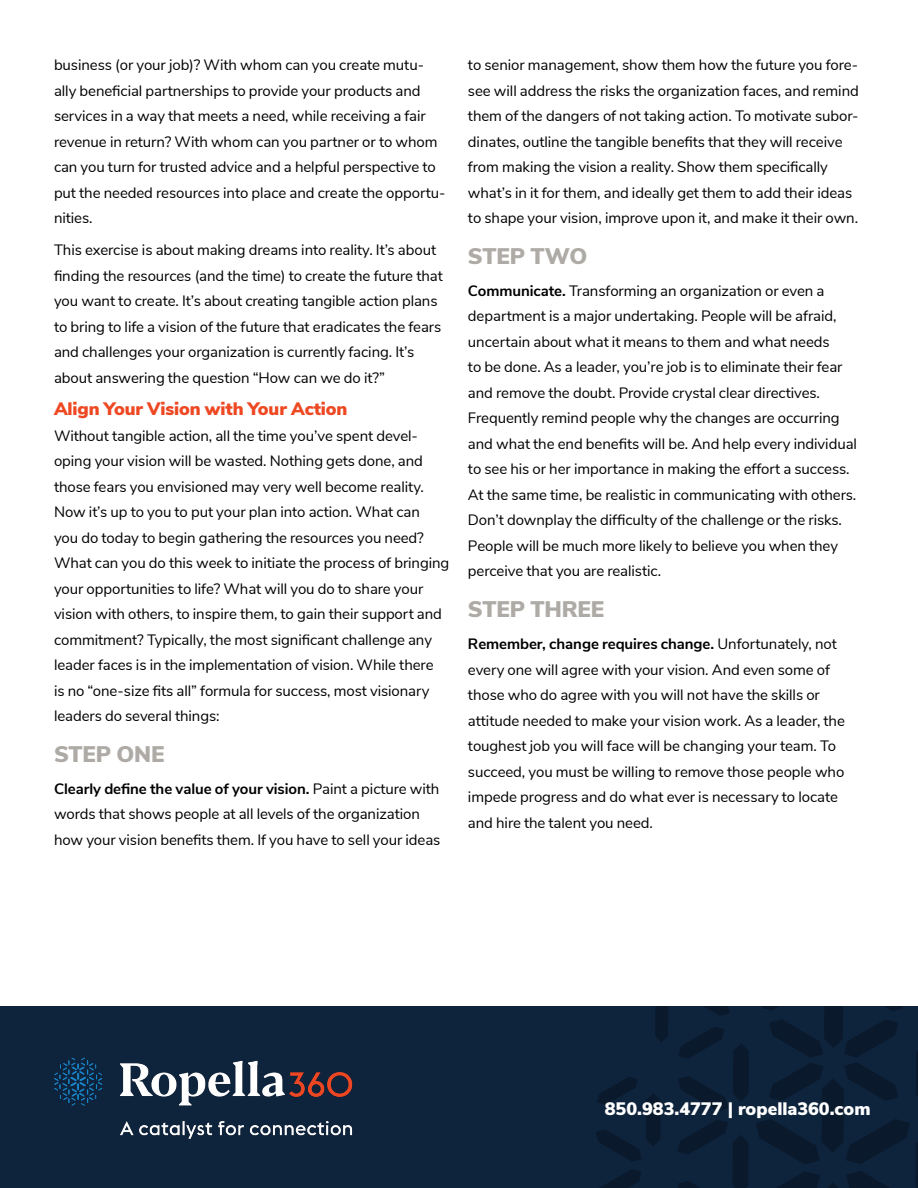
<style>
.page{position:relative;width:918px;height:1188px;background:#fff}
.page>*{position:absolute;margin:0;border:0;box-sizing:border-box;transform-origin:0 0}
.t1{font:900 22.5px "Nunito Sans";letter-spacing:-.005em;color:#aeaaa6}
.t2{font:900 18px "Nunito Sans";letter-spacing:-.005em;color:#ee4823}
.t3{font:900 18px "Nunito Sans";color:#fff}
.t4{font:15px/25.5px "Nunito Sans";letter-spacing:-.005em;color:#000}
.s1{font-weight:700}
</style>
<div class="page">
<div style="left:0;top:1006px;width:918px;height:182px;background:#0e233c"></div>
<svg style="left:596px;top:1006px;width:322px;height:182px"></svg>
<img style="left:54px;top:1057px;width:299px;height:82px">
<p class="t4" style="left:54px;top:51px;width:393px">business (or your job)? With whom can you create mutu&shy;ally beneficial partnerships to provide your products and services in a way that meets a need, while receiving a fair revenue in return? With whom can you partner or to whom can you turn for trusted advice and a helpful perspective to put the needed resources into place and create the opportu&shy;nities.</p>
<p class="t4" style="left:54px;top:236px;width:390px">This exercise is about making dreams into reality. It’s about finding the resources (and the time) to create the future that you want to create. It’s about creating tangible action plans to bring to life a vision of the future that eradicates the fears and challenges your organization is currently facing. It’s about answering the question “How can we do it?”</p>
<p class="t2" style="left:54px;top:396px;width:295px">Align Your Vision with Your Action</p>
<p class="t4" style="left:54px;top:422px;width:397px">Without tangible action, all the time you’ve spent devel&shy;oping your vision will be wasted. Nothing gets done, and those fears you envisioned may very well become reality.<br>Now it’s up to you to put your plan into action. What can<br>you do today to begin gathering the resources you need?<br>What can you do this week to initiate the process of bringing your opportunities to life? What will you do to share your vision with others, to inspire them, to gain their support and commitment? Typically, the most significant challenge any leader faces is in the implementation of vision. While there<br>is no “one-size fits all” formula for success, most visionary leaders do several things:</p>
<h1 class="t1" style="left:54px;top:737px;width:112px">STEP ONE</h1>
<p class="t4" style="left:54px;top:775px;width:388px"><span class="s1">Clearly define the value of your vision.</span> Paint a picture with words that shows people at all levels of the organization how your vision benefits them. If you have to sell your ideas</p>
<p class="t4" style="left:468px;top:51px;width:392px">to senior management, show them how the future you fore&shy;see will address the risks the organization faces, and remind them of the dangers of not taking action. To motivate subor&shy;dinates, outline the tangible benefits that they will receive from making the vision a reality. Show them specifically what’s in it for them, and ideally get them to add their ideas to shape your vision, improve upon it, and make it their own.</p>
<h1 class="t1" style="left:468px;top:239px;width:121px">STEP TWO</h1>
<p class="t4" style="left:468px;top:277px;width:391px"><span class="s1">Communicate.</span> Transforming an organization or even a department is a major undertaking. People will be afraid, uncertain about what it means to them and what needs<br>to be done. As a leader, you’re job is to eliminate their fear and remove the doubt. Provide crystal clear directives.<br>Frequently remind people why the changes are occurring and what the end benefits will be. And help every individual to see his or her importance in making the effort a success.<br>At the same time, be realistic in communicating with others.<br>Don’t downplay the difficulty of the challenge or the risks.<br>People will be much more likely to believe you when they perceive that you are realistic.</p>
<h1 class="t1" style="left:468px;top:592px;width:138px">STEP THREE</h1>
<p class="t4" style="left:468px;top:630px;width:379px"><span class="s1">Remember, change requires change.</span> Unfortunately, not every one will agree with your vision. And even some of those who do agree with you will not have the skills or attitude needed to make your vision work. As a leader, the toughest job you will face will be changing your team. To succeed, you must be willing to remove those people who impede progress and do what ever is necessary to locate and hire the talent you need.</p>
<p class="t3" style="left:605px;top:1096px;width:267px">850.983.4777 | ropella360.com</p>
</div>
